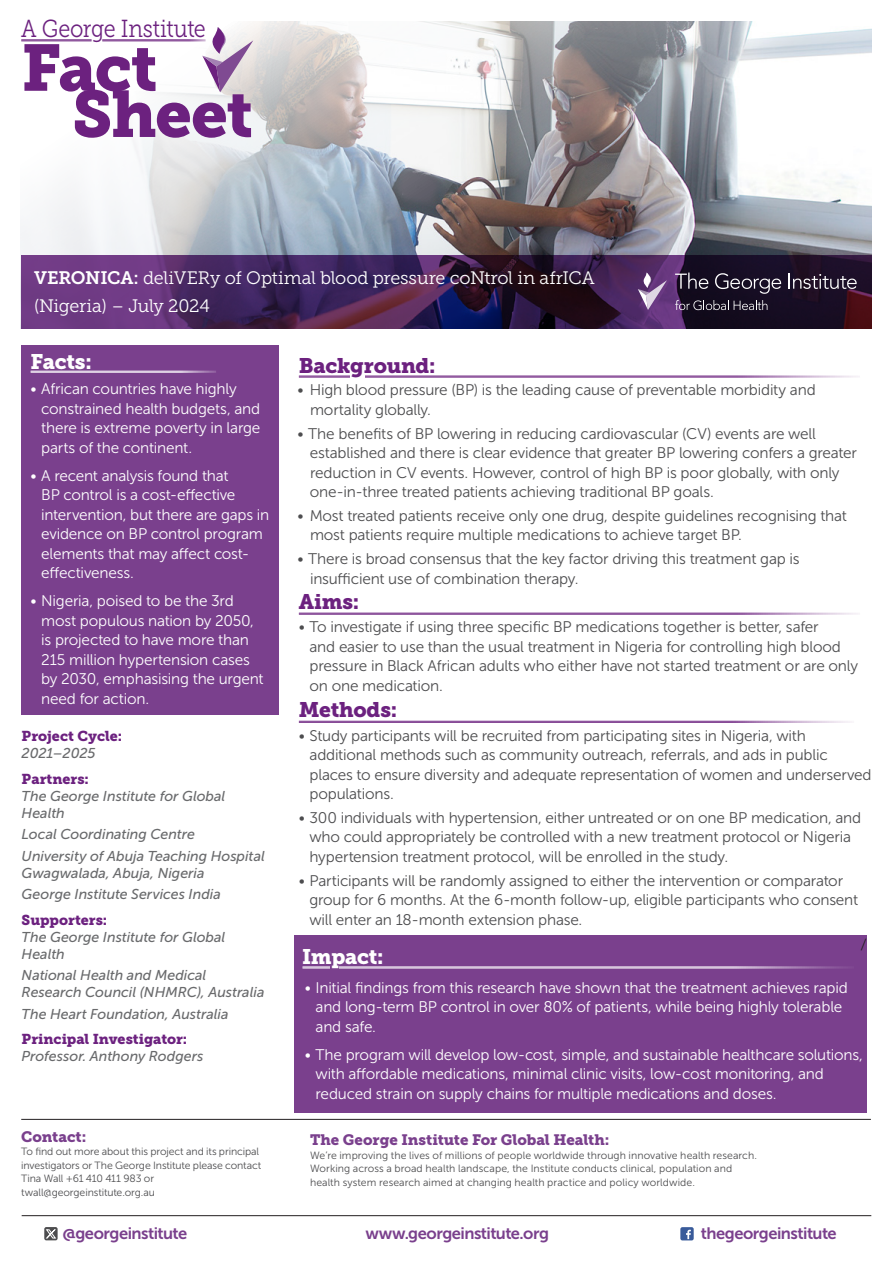
<style>
.page{position:relative;width:893px;height:1263px;background:#fff}
.page>*{position:absolute;margin:0;border:0;box-sizing:border-box;transform-origin:0 0}
.t1{font:65.25px/46.2px "Museo Slab 900";letter-spacing:-.02em;color:#6c217f}
.t2{font:24.6px "Museo Slab 300";letter-spacing:-.01em;color:#6c217f;scale:.88 1}
.t3{font:21px "Museo Slab 900";letter-spacing:-.01em;color:#6c217f}
.t4{font:21px "Museo Slab 900";letter-spacing:-.015em;color:#fff}
.t5{font:18px/28.5px "Museo Slab 300";letter-spacing:-.015em;color:#fff}
.t6{font:16.5px "Museo Sans 700";letter-spacing:-.03em;color:#7a408d}
.t7{font:15.3px/19.5px "Museo Sans 300";letter-spacing:-.015em;color:#4d4d4f}
.t8{font:15.3px/19.5px "Museo Sans 300";letter-spacing:-.015em;color:#fff}
.t9{font:15px "Museo Slab 900";letter-spacing:-.005em;color:#7a408d}
.t10{font:italic 14.25px/17.1px "Museo Sans 500";color:#696a6c}
.t11{font:14.25px "Museo Slab 900";color:#6c217f}
.t12{font:10.5px/13.5px "Museo Sans 300";color:#4d4d4f}
.s1{font-family:"Museo Slab 700"}
</style>
<div class="page">
<img style="left:21px;top:22px;width:850px;height:234px">
<svg style="left:21px;top:256px;width:851px;height:73px;background:#402150"></svg>
<div style="left:680px;top:1227px;width:14px;height:13px;background:#395b9a;border-radius:2px"></div>
<svg style="left:686px;top:1230px;width:5px;height:9px"></svg>
<hr style="left:22px;top:1215px;width:849px;height:1px;background:#231f20">
<svg style="left:675px;top:273px;width:33px;height:16px"></svg>
<svg style="left:715px;top:273px;width:66px;height:21px"></svg>
<svg style="left:789px;top:274px;width:68px;height:15px"></svg>
<svg style="left:675px;top:300px;width:92px;height:10px"></svg>
<svg style="left:638px;top:272px;width:29px;height:38px"></svg>
<svg style="left:202px;top:27px;width:51px;height:65px"></svg>
<hr style="left:21px;top:39px;width:71px;height:1px;background:#6c217f">
<hr style="left:21px;top:41px;width:71px;height:1px;background:#6c217f">
<hr style="left:102px;top:39px;width:104px;height:1px;background:#6c217f">
<hr style="left:102px;top:41px;width:104px;height:1px;background:#6c217f">
<div style="left:44px;top:1227px;width:14px;height:13px;background:#4d4d4f;border-radius:2px"></div>
<svg style="left:45px;top:1229px;width:11px;height:10px"></svg>
<hr style="left:299px;top:613px;width:561px;height:1px;background:#6c217f">
<hr style="left:299px;top:614px;width:561px;height:1px;background:#6c217f">
<div style="left:294px;top:935px;width:572px;height:177px;background:#7a408d"></div>
<hr style="left:302px;top:966px;width:552px;height:1px;background:#fff">
<hr style="left:302px;top:968px;width:552px;height:1px;background:#fff">
<div style="left:331px;top:965px;width:8px;height:5px;background:#7a408d"></div>
<hr style="left:299px;top:376px;width:561px;height:1px;background:#6c217f">
<hr style="left:299px;top:377px;width:561px;height:1px;background:#6c217f">
<div style="left:351px;top:374px;width:14px;height:5px;background:#fff"></div>
<div style="left:21px;top:345px;width:258px;height:369px;background:#7a408d"></div>
<hr style="left:31px;top:371px;width:185px;height:1px;background:#fff">
<hr style="left:31px;top:372px;width:185px;height:1px;background:#fff">
<hr style="left:299px;top:721px;width:555px;height:1px;background:#6c217f">
<hr style="left:299px;top:722px;width:555px;height:1px;background:#6c217f">
<hr style="left:21px;top:1119px;width:850px;height:1px;background:#231f20">
<h2 class="t2" style="left:21px;top:15px;width:211px">A George Institute</h2>
<h1 class="t1" style="left:72px;top:45px;width:182px;text-indent:-51px">Fact<br>Sheet</h1>
<p class="t5" style="left:34px;top:263px;width:562px"><span class="s1">VERONICA:</span> deliVERy of Optimal blood pressure coNtrol in afrICA (Nigeria) – July 2024</p>
<h3 class="t4" style="left:31px;top:349px;width:63px">Facts:</h3>
<p class="t8" style="left:41px;top:379px;width:221px;text-indent:-11px">• African countries have highly constrained health budgets, and there is extreme poverty in large parts of the continent.</p>
<p class="t8" style="left:41px;top:466px;width:230px;text-indent:-11px">• A recent analysis found that<br>BP control is a cost-effective intervention, but there are gaps in evidence on BP control program elements that may affect cost&shy;effectiveness.</p>
<p class="t8" style="left:41px;top:591px;width:224px;text-indent:-11px">• Nigeria, poised to be the 3rd most populous nation by 2050, is projected to have more than<br>215 million hypertension cases by 2030, emphasising the urgent need for action.</p>
<p class="t11" style="left:22px;top:728px;width:102px">Project Cycle:</p>
<p class="t10" style="left:22px;top:745px;width:76px">2021–2025</p>
<p class="t11" style="left:22px;top:770px;width:69px">Partners:</p>
<p class="t10" style="left:22px;top:787px;width:205px">The George Institute for Global<br>Health</p>
<p class="t10" style="left:22px;top:824px;width:245px;line-height:21.3px">Local Coordinating Centre<br>University of Abuja Teaching Hospital</p>
<p class="t10" style="left:22px;top:862px;width:201px;line-height:21.3px">Gwagwalada, Abuja, Nigeria<br>George Institute Services India</p>
<p class="t11" style="left:22px;top:911px;width:87px">Supporters:</p>
<p class="t10" style="left:22px;top:928px;width:205px">The George Institute for Global<br>Health</p>
<p class="t10" style="left:22px;top:967px;width:244px">National Health and Medical<br>Research Council (NHMRC), Australia</p>
<p class="t10" style="left:22px;top:1005px;width:208px">The Heart Foundation, Australia</p>
<p class="t11" style="left:22px;top:1031px;width:167px">Principal Investigator:</p>
<p class="t10" style="left:22px;top:1048px;width:183px">Professor. Anthony Rodgers</p>
<p class="t9" style="left:21px;top:1128px;width:67px">Contact:</p>
<p class="t12" style="left:21px;top:1145px;width:242px">To find out more about this project and its principal investigators or The George Institute please contact Tina Wall +61 410 411 983 or twall@georgeinstitute.org.au</p>
<h3 class="t3" style="left:299px;top:354px;width:138px">Background:</h3>
<p class="t7" style="left:310px;top:380px;width:507px;text-indent:-13px">• High blood pressure (BP) is the leading cause of preventable morbidity and mortality globally.</p>
<p class="t7" style="left:310px;top:424px;width:549px;text-indent:-12px">• The benefits of BP lowering in reducing cardiovascular (CV) events are well established and there is clear evidence that greater BP lowering confers a greater reduction in CV events. However, control of high BP is poor globally, with only one-in-three treated patients achieving traditional BP goals.</p>
<p class="t7" style="left:310px;top:506px;width:538px;text-indent:-13px">• Most treated patients receive only one drug, despite guidelines recognising that most patients require multiple medications to achieve target BP.</p>
<p class="t7" style="left:310px;top:549px;width:491px;text-indent:-13px">• There is broad consensus that the key factor driving this treatment gap is insufficient use of combination therapy.</p>
<h3 class="t3" style="left:299px;top:590px;width:62px">Aims:</h3>
<p class="t7" style="left:309px;top:617px;width:550px;text-indent:-11px">• To investigate if using three specific BP medications together is better, safer<br>and easier to use than the usual treatment in Nigeria for controlling high blood pressure in Black African adults who either have not started treatment or are only on one medication.</p>
<h3 class="t3" style="left:299px;top:697px;width:100px">Methods:</h3>
<p class="t7" style="left:309px;top:726px;width:564px;text-indent:-11px">• Study participants will be recruited from participating sites in Nigeria, with additional methods such as community outreach, referrals, and ads in public places to ensure diversity and adequate representation of women and underserved populations.</p>
<p class="t7" style="left:309px;top:808px;width:553px;text-indent:-11px">• 300 individuals with hypertension, either untreated or on one BP medication, and who could appropriately be controlled with a new treatment protocol or Nigeria hypertension treatment protocol, will be enrolled in the study.</p>
<p class="t7" style="left:309px;top:871px;width:550px;text-indent:-11px">• Participants will be randomly assigned to either the intervention or comparator group for 6 months. At the 6-month follow-up, eligible participants who consent will enter an 18-month extension phase.</p>
<h3 class="t4" style="left:302px;top:944px;width:83px">Impact:</h3>
<p class="t8" style="left:316px;top:978px;width:534px;text-indent:-11px">• Initial findings from this research have shown that the treatment achieves rapid and long-term BP control in over 80% of patients, while being highly tolerable and safe.</p>
<p class="t8" style="left:316px;top:1045px;width:549px;text-indent:-11px">• The program will develop low-cost, simple, and sustainable healthcare solutions, with affordable medications, minimal clinic visits, low-cost monitoring, and reduced strain on supply chains for multiple medications and doses.</p>
<p class="t9" style="left:310px;top:1131px;width:301px">The George Institute For Global Health:</p>
<p class="t12" style="left:310px;top:1148px;width:448px">We’re improving the lives of millions of people worldwide through innovative health research.<br>Working across a broad health landscape, the Institute conducts clinical, population and health system research aimed at changing health practice and policy worldwide.</p>
<p class="t6" style="left:63px;top:1224px;width:126px">@georgeinstitute</p>
<p class="t6" style="left:365px;top:1224px;width:185px">www.georgeinstitute.org</p>
<p class="t6" style="left:701px;top:1224px;width:137px">thegeorgeinstitute</p>
</div>
